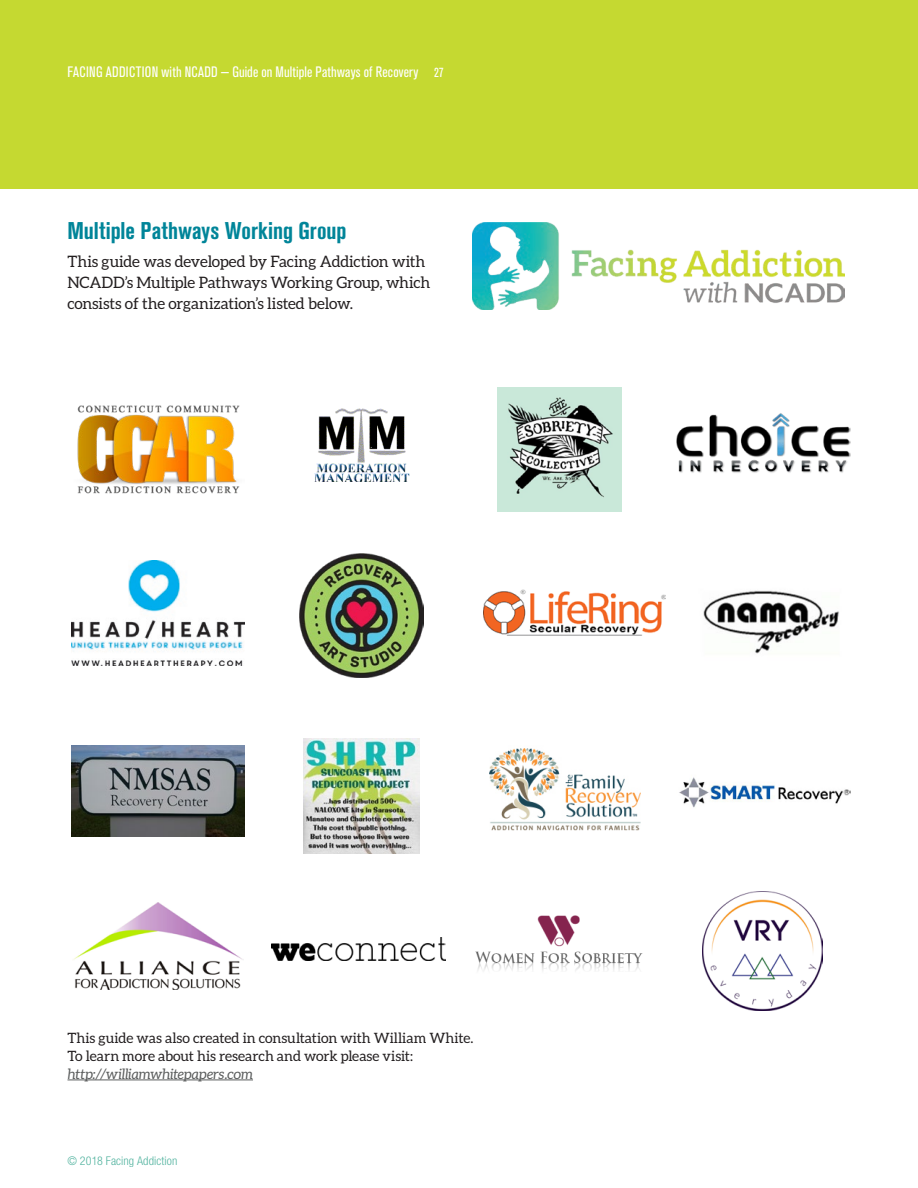
<style>
.page{position:relative;width:918px;height:1188px;background:#fff}
.page>*{position:absolute;margin:0;border:0;box-sizing:border-box;transform-origin:0 0}
.t1{font:700 condensed 24px "Akzidenz Grotesk Pro";color:#008599}
.t2{font:15.75px/21px "Aleo";letter-spacing:-.01em;color:#231f20}
.t3{font:condensed 15px "Akzidenz Grotesk Pro";letter-spacing:.015em;color:#fff}
.t4{font:14.25px/18px "Aleo";color:#231f20}
.t5{font:italic 14.25px "Aleo";letter-spacing:-.015em;color:#5b5d5d}
.t6{font:300 condensed 12px "Helvetica Neue";letter-spacing:.01em;color:#52b39f}
.s1{font-size:13.05px}
</style>
<div class="page">
<div style="left:0;top:0;width:918px;height:189px;background:#c5d931"></div>
<hr style="left:68px;top:1079px;width:185px;height:1px;background:#5b5d5d">
<img style="left:77px;top:405px;width:163px;height:89px">
<img style="left:73px;top:903px;width:170px;height:86px">
<img style="left:677px;top:413px;width:173px;height:60px">
<img style="left:304px;top:738px;width:115px;height:116px">
<img style="left:476px;top:915px;width:167px;height:56px">
<img style="left:484px;top:589px;width:181px;height:47px">
<img style="left:497px;top:387px;width:125px;height:124px">
<img style="left:299px;top:554px;width:125px;height:124px">
<img style="left:679px;top:777px;width:171px;height:31px">
<img style="left:703px;top:891px;width:119px;height:120px">
<img style="left:71px;top:746px;width:174px;height:91px">
<img style="left:272px;top:937px;width:174px;height:23px">
<img style="left:314px;top:408px;width:95px;height:73px">
<img style="left:71px;top:561px;width:173px;height:105px">
<img style="left:489px;top:748px;width:152px;height:83px">
<img style="left:703px;top:590px;width:136px;height:64px">
<img style="left:472px;top:223px;width:373px;height:86px">
<p class="t3" style="left:68px;top:62px;width:378px">FACING ADDICTION with NCADD — Guide on Multiple Pathways of Recovery <span class="s1">27</span></p>
<h1 class="t1" style="left:68px;top:215px;width:281px">Multiple Pathways Working Group</h1>
<p class="t2" style="left:68px;top:251px;width:364px">This guide was developed by Facing Addiction with<br>NCADD’s Multiple Pathways Working Group, which consists of the organization’s listed below.</p>
<p class="t4" style="left:68px;top:1029px;width:407px">This guide was also created in consultation with William White.<br>To learn more about his research and work please visit:</p>
<p class="t5" style="left:68px;top:1066px;width:187px">http://williamwhitepapers.com</p>
<p class="t6" style="left:68px;top:1153px;width:111px">© 2018 Facing Addiction</p>
</div>
